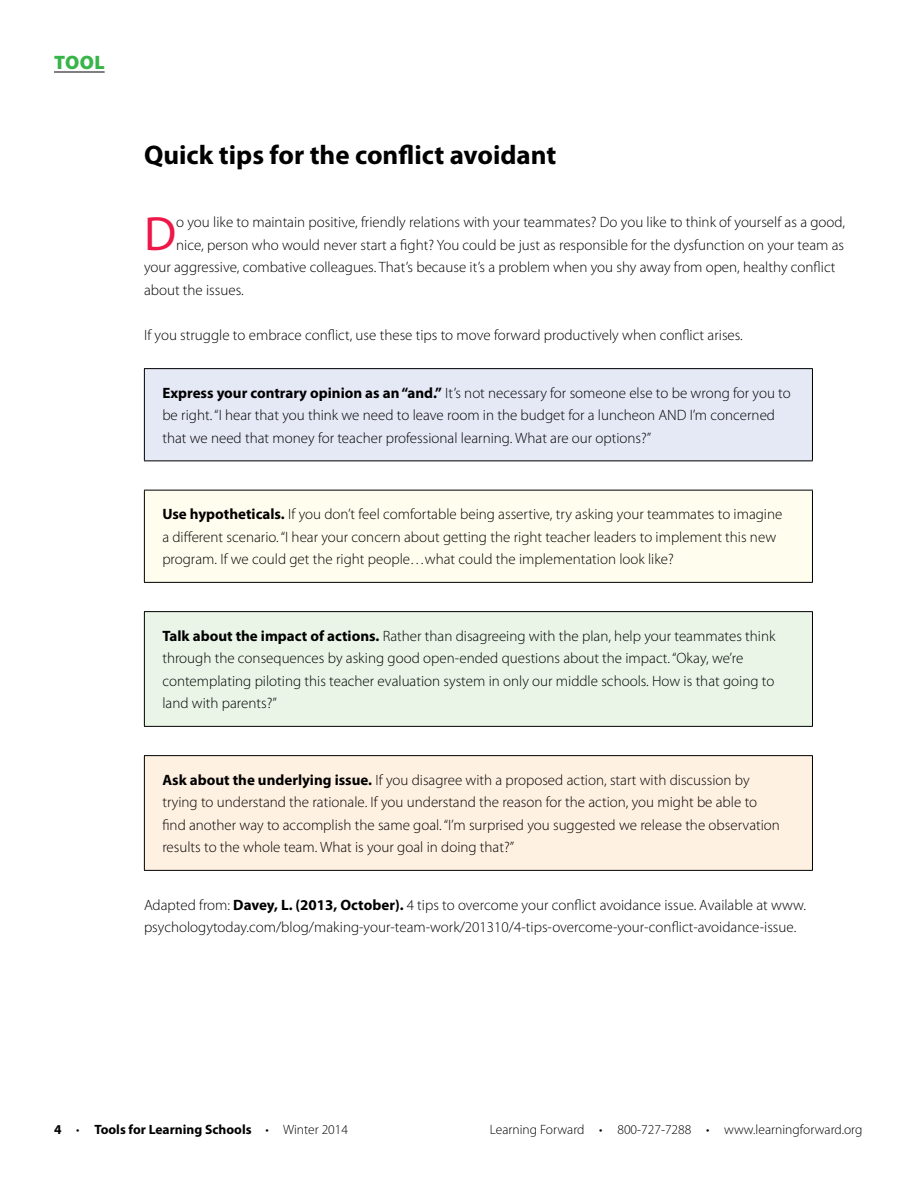
<style>
.page{position:relative;width:918px;height:1188px;background:#fff}
.page>*{position:absolute;margin:0;border:0;box-sizing:border-box;transform-origin:0 0}
.t1{font:48.45px "Myriad Pro";color:#ed1748}
.t2{font:700 27px "Myriad Pro";color:#000}
.t3{font:900 19.5px "Myriad Pro";color:#38b549}
.t4{font:300 15px/22.5px "Myriad Pro";color:#000}
.t5{font:300 13.5px "Myriad Pro";color:#000}
.t6{font:700 13.5px "Myriad Pro";color:#000}
.s1{font-weight:700}
.s2{font-weight:300}
</style>
<div class="page">
<hr style="left:54px;top:72px;width:51px;height:1px;background:#000">
<div style="left:144px;top:369px;width:668px;height:92px;background:#e5e9f6"></div>
<div style="left:144px;top:490px;width:668px;height:92px;background:#fffdee"></div>
<div style="left:144px;top:612px;width:668px;height:114px;background:#eaf5e7"></div>
<div style="left:144px;top:756px;width:668px;height:114px;background:#fff1e2"></div>
<hr style="left:144px;top:611px;width:669px;height:1px;background:#000">
<hr style="left:144px;top:612px;width:1px;height:114px;background:#000">
<hr style="left:812px;top:612px;width:1px;height:114px;background:#000">
<hr style="left:144px;top:726px;width:669px;height:1px;background:#000">
<hr style="left:144px;top:755px;width:669px;height:1px;background:#000">
<hr style="left:144px;top:756px;width:1px;height:114px;background:#000">
<hr style="left:812px;top:756px;width:1px;height:114px;background:#000">
<hr style="left:144px;top:870px;width:669px;height:1px;background:#000">
<hr style="left:144px;top:368px;width:669px;height:1px;background:#000">
<hr style="left:144px;top:369px;width:1px;height:91px;background:#000">
<hr style="left:812px;top:369px;width:1px;height:91px;background:#000">
<hr style="left:144px;top:460px;width:669px;height:1px;background:#000">
<hr style="left:144px;top:490px;width:669px;height:1px;background:#000">
<hr style="left:144px;top:490px;width:1px;height:92px;background:#000">
<hr style="left:812px;top:490px;width:1px;height:92px;background:#000">
<hr style="left:144px;top:582px;width:669px;height:1px;background:#000">
<h3 class="t3" style="left:54px;top:49px;width:52px">Tool</h3>
<h2 class="t2" style="left:144px;top:138px;width:414px">Quick tips for the conflict avoidant</h2>
<h1 class="t1" style="left:144px;top:204px;width:28px">D</h1>
<p class="t4" style="left:176px;top:211px;width:670px">o you like to maintain positive, friendly relations with your teammates? Do you like to think of yourself as a good,</p>
<p class="t4" style="left:176px;top:233px;width:669px">nice, person who would never start a fight? You could be just as responsible for the dysfunction on your team as</p>
<p class="t4" style="left:144px;top:256px;width:693px">your aggressive, combative colleagues. That’s because it’s a problem when you shy away from open, healthy conflict</p>
<p class="t4" style="left:144px;top:278px;width:101px">about the issues.</p>
<p class="t4" style="left:144px;top:323px;width:600px">If you struggle to embrace conflict, use these tips to move forward productively when conflict arises.</p>
<p class="t4" style="left:162px;top:381px;width:630px"><span class="s1">Express your contrary opinion as an “and.”</span> It’s not necessary for someone else to be wrong for you to be right. “I hear that you think we need to leave room in the budget for a luncheon AND I’m concerned that we need that money for teacher professional learning. What are our options?”</p>
<p class="t4" style="left:162px;top:503px;width:621px"><span class="s1">Use hypotheticals.</span> If you don’t feel comfortable being assertive, try asking your teammates to imagine a different scenario. “I hear your concern about getting the right teacher leaders to implement this new program. If we could get the right people…what could the implementation look like?</p>
<p class="t4" style="left:162px;top:624px;width:615px"><span class="s1">Talk about the impact of actions.</span> Rather than disagreeing with the plan, help your teammates think through the consequences by asking good open-ended questions about the impact. “Okay, we’re contemplating piloting this teacher evaluation system in only our middle schools. How is that going to land with parents?”</p>
<p class="t4" style="left:162px;top:768px;width:619px"><span class="s1">Ask about the underlying issue.</span> If you disagree with a proposed action, start with discussion by trying to understand the rationale. If you understand the reason for the action, you might be able to find another way to accomplish the same goal. “I’m surprised you suggested we release the observation results to the whole team. What is your goal in doing that?”</p>
<p class="t4" style="left:144px;top:893px;width:664px">Adapted from: <span class="s1">Davey, L. (2013, October).</span> 4 tips to overcome your conflict avoidance issue. Available at www. psychologytoday.com/blog/making-your-team-work/201310/4-tips-overcome-your-conflict-avoidance-issue.</p>
<p class="t6" style="left:54px;top:1121px;width:296px">4 <span class="s2">•</span> Tools for Learning Schools <span class="s2">• Winter 2014</span></p>
<p class="t5" style="left:490px;top:1121px;width:374px">Learning Forward • 800-727-7288 • www.learningforward.org</p>
</div>
